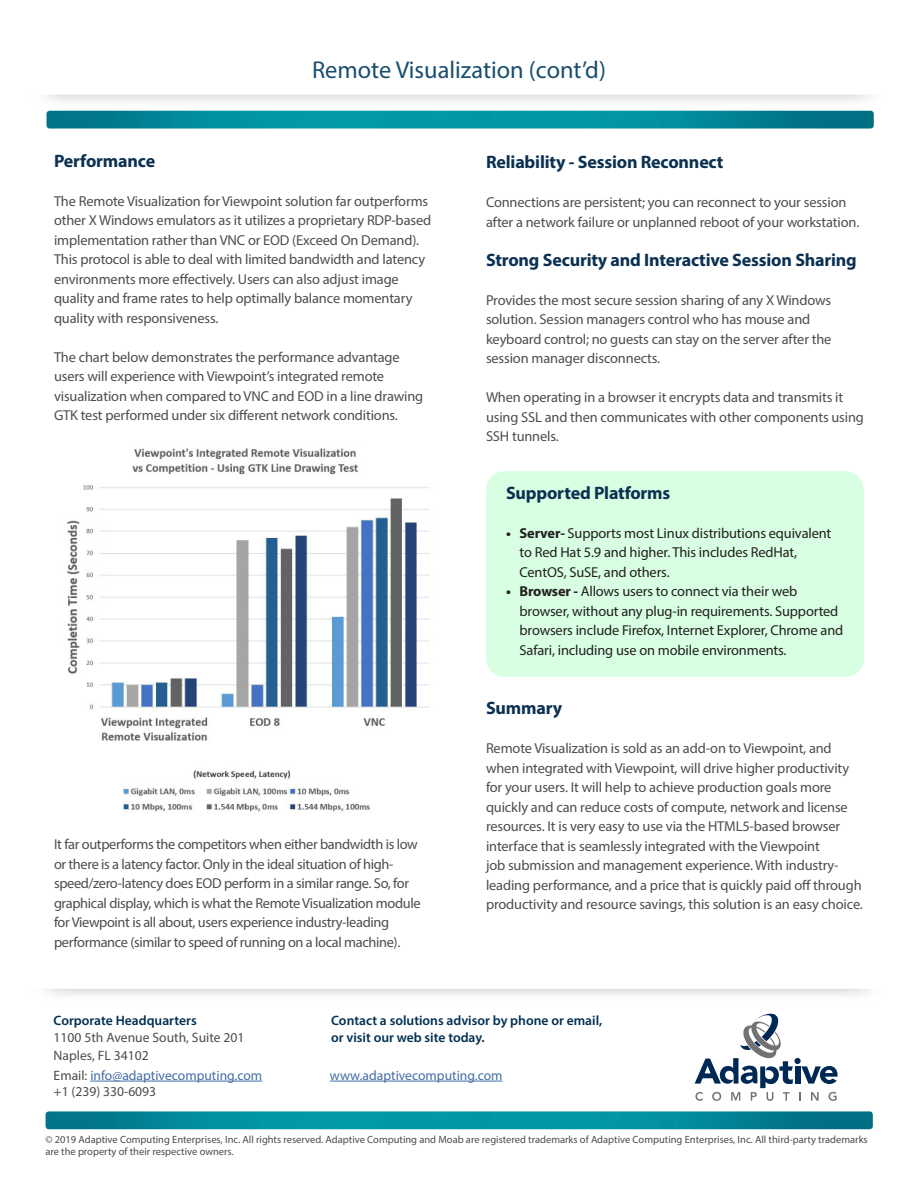
<style>
.page{position:relative;width:918px;height:1188px;background:#fff}
.page>*{position:absolute;margin:0;border:0;box-sizing:border-box;transform-origin:0 0}
.t1{font:24.45px "Myriad Pro";color:#194e70}
.t2{font:700 18px "Myriad Pro";letter-spacing:-.01em;color:#0b3052}
.t3{font:14.4px/19.5px "Myriad Pro";letter-spacing:-.01em;color:#4d4d50}
.t4{font:14.4px/19.5px "Myriad Pro";letter-spacing:-.01em;color:#231f20}
.t5{font:600 13.65px "Myriad Pro";color:#002f52}
.t6{font:13.65px "Myriad Pro";color:#436da8}
.t7{font:13.65px "Myriad Pro";color:#4b4c4d}
.t8{font:10.5px/12px "Myriad Pro";color:#4b4c4d}
.s1{font-weight:700}
.s2{color:#4b4c4d}
</style>
<div class="page">
<div style="left:486px;top:471px;width:378px;height:206px;background:#d8ffe1;border-radius:19px"></div>
<img style="left:67px;top:448px;width:363px;height:364px">
<img style="left:46px;top:111px;width:828px;height:18px">
<img style="left:46px;top:1111px;width:827px;height:18px">
<svg style="left:799px;top:1092px;width:2px;height:9px"></svg>
<svg style="left:811px;top:1092px;width:8px;height:9px"></svg>
<svg style="left:829px;top:1092px;width:8px;height:9px"></svg>
<div style="left:795px;top:1066px;width:5px;height:18px;background:#002855"></div>
<div style="left:794px;top:1058px;width:7px;height:6px;background:#002855;border-radius:50%"></div>
<svg style="left:801px;top:1066px;width:37px;height:18px"></svg>
<svg style="left:695px;top:1014px;width:98px;height:87px"></svg>
<hr style="left:330px;top:1081px;width:173px;height:1px;background:#436da8">
<hr style="left:90px;top:1081px;width:172px;height:1px;background:#436da8">
<p class="t1" style="left:312px;top:55px;width:295px">Remote Visualization (cont’d)</p>
<p class="t2" style="left:54px;top:149px;width:103px">Performance</p>
<p class="t3" style="left:54px;top:191px;width:379px">The Remote Visualization for Viewpoint solution far outperforms other X Windows emulators as it utilizes a proprietary RDP-based implementation rather than VNC or EOD (Exceed On Demand).<br>This protocol is able to deal with limited bandwidth and latency environments more effectively. Users can also adjust image quality and frame rates to help optimally balance momentary quality with responsiveness.</p>
<p class="t3" style="left:54px;top:347px;width:371px">The chart below demonstrates the performance advantage users will experience with Viewpoint’s integrated remote visualization when compared to VNC and EOD in a line drawing GTK test performed under six different network conditions.</p>
<p class="t3" style="left:54px;top:835px;width:368px">It far outperforms the competitors when either bandwidth is low or there is a latency factor. Only in the ideal situation of high&shy;speed/zero-latency does EOD perform in a similar range. So, for graphical display, which is what the Remote Visualization module for Viewpoint is all about, users experience industry-leading performance (similar to speed of running on a local machine).</p>
<p class="t2" style="left:486px;top:151px;width:239px">Reliability - Session Reconnect</p>
<p class="t3" style="left:486px;top:193px;width:375px">Connections are persistent; you can reconnect to your session after a network failure or unplanned reboot of your workstation.</p>
<p class="t2" style="left:486px;top:248px;width:372px">Strong Security and Interactive Session Sharing</p>
<p class="t3" style="left:486px;top:290px;width:347px">Provides the most secure session sharing of any X Windows solution. Session managers control who has mouse and keyboard control; no guests can stay on the server after the session manager disconnects.</p>
<p class="t3" style="left:486px;top:388px;width:379px">When operating in a browser it encrypts data and transmits it using SSL and then communicates with other components using<br>SSH tunnels.</p>
<p class="t2" style="left:506px;top:481px;width:166px">Supported Platforms</p>
<p class="t4" style="left:520px;top:523px;width:313px;text-indent:-14px"><span class="s1">• Server-</span> Supports most Linux distributions equivalent to Red Hat 5.9 and higher. This includes RedHat,<br>CentOS, SuSE, and others.</p>
<p class="t4" style="left:520px;top:582px;width:325px;text-indent:-14px"><span class="s1">• Browser -</span> Allows users to connect via their web browser, without any plug-in requirements. Supported browsers include Firefox, Internet Explorer, Chrome and Safari, including use on mobile environments.</p>
<p class="t2" style="left:486px;top:697px;width:78px">Summary</p>
<p class="t3" style="left:486px;top:739px;width:378px">Remote Visualization is sold as an add-on to Viewpoint, and when integrated with Viewpoint, will drive higher productivity for your users. It will help to achieve production goals more quickly and can reduce costs of compute, network and license resources. It is very easy to use via the HTML5-based browser interface that is seamlessly integrated with the Viewpoint<br>job submission and management experience. With industry&shy;leading performance, and a price that is quickly paid off through productivity and resource savings, this solution is an easy choice.</p>
<p class="t5" style="left:54px;top:1012px;width:145px">Corporate Headquarters</p>
<p class="t7" style="left:54px;top:1029px;width:192px">1100 5th Avenue South, Suite 201</p>
<p class="t7" style="left:54px;top:1047px;width:97px">Naples, FL 34102</p>
<p class="t6" style="left:54px;top:1067px;width:210px"><span class="s2">Email:</span> info@adaptivecomputing.com</p>
<p class="t7" style="left:54px;top:1083px;width:104px">+1 (239) 330-6093</p>
<p class="t5" style="left:331px;top:1012px;width:273px">Contact a solutions advisor by phone or email,</p>
<p class="t5" style="left:331px;top:1028px;width:155px">or visit our web site today.</p>
<p class="t6" style="left:330px;top:1067px;width:174px">www.adaptivecomputing.com</p>
<p class="t8" style="left:45px;top:1134px;width:824px">© 2019 Adaptive Computing Enterprises, Inc. All rights reserved. Adaptive Computing and Moab are registered trademarks of Adaptive Computing Enterprises, Inc. All third-party trademarks are the property of their respective owners.</p>
</div>
